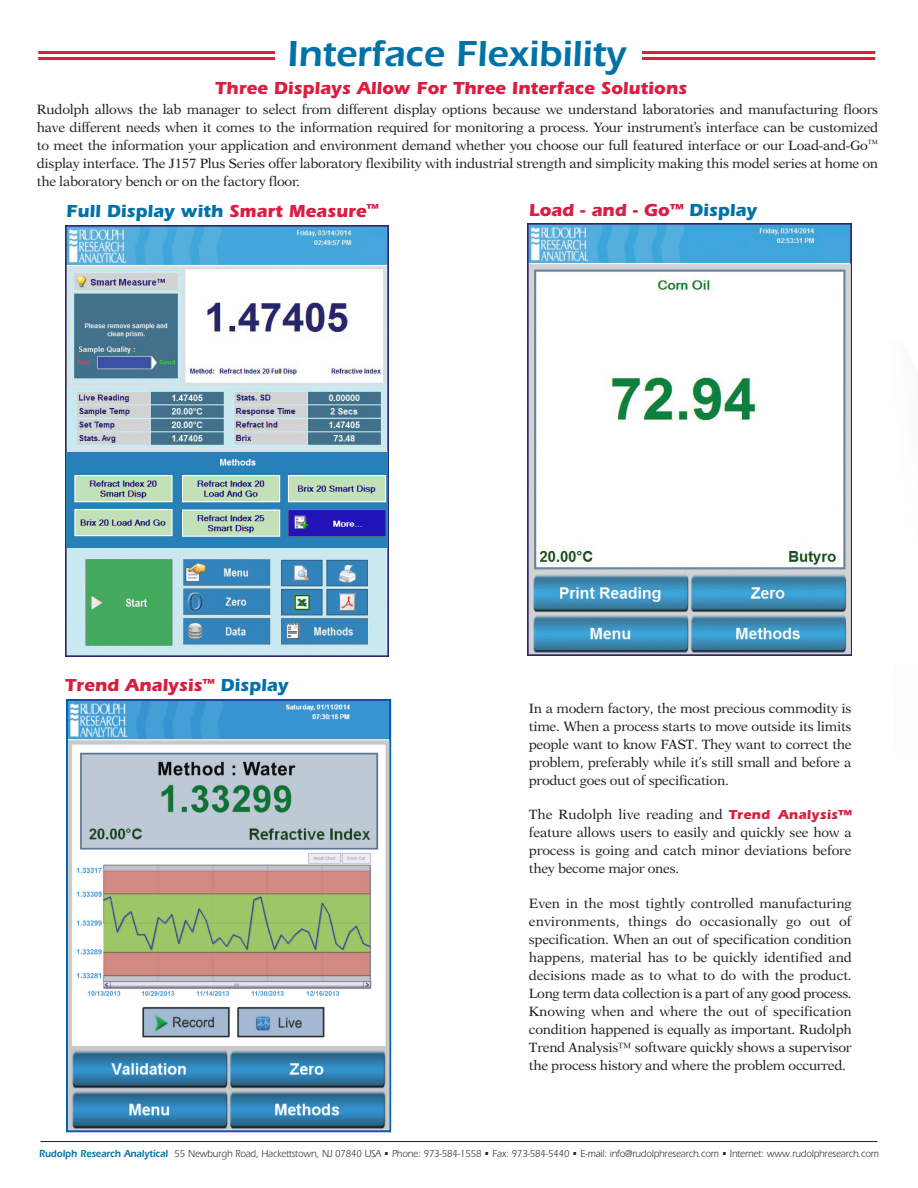
<style>
.page{position:relative;width:918px;height:1188px;background:#fff}
.page>*{position:absolute;margin:0;border:0;box-sizing:border-box;transform-origin:0 0}
.sub{font:600 37.5px "Itc Eras";letter-spacing:-.005em;color:#0072a7}
.leftSub{font:700 18px "Itc Eras";color:#da1e42}
.leftSub-2{font:700 18px "Itc Eras";color:#0072a7}
.leftSub-3{font:13.5px/18px "New Aster";letter-spacing:-.02em;color:#231f20;text-align:justify}
.t1{font:10.5px "Itc Eras";letter-spacing:-.005em;color:#231f20;scale:.9 1}
.s1{color:#da1e42}
.s2{color:#0072a7}
.s3{font-family:"Itc Eras";font-weight:700;color:#da1e42}
.s4{font-weight:600;color:#0072a7}
</style>
<div class="page">
<hr style="left:38px;top:51px;width:837px;height:3px;background:#da1e42">
<hr style="left:38px;top:57px;width:837px;height:3px;background:#da1e42">
<div style="left:275px;top:32px;width:366px;height:53px;background:#fff"></div>
<hr style="left:40px;top:1141px;width:838px;height:1px;background:#231f20">
<img style="left:528px;top:224px;width:324px;height:431px">
<img style="left:69px;top:702px;width:319px;height:427px">
<div style="left:66px;top:699px;width:325px;height:433px;border:2px solid #0161aa"></div>
<img style="left:65px;top:225px;width:324px;height:432px">
<img style="left:67px;top:453px;width:321px;height:94px">
<p class="sub" style="left:287px;top:32px;width:341px">Interface Flexibility</p>
<p class="leftSub" style="left:215px;top:78px;width:473px">Three Displays Allow For Three Interface Solutions</p>
<p class="leftSub-3" style="left:37px;top:101px;width:843px">Rudolph allows the lab manager to select from different display options because we understand laboratories and manufacturing floors have different needs when it comes to the information required for monitoring a process. Your instrument’s interface can be customized to meet the information your application and environment demand whether you choose our full featured interface or our Load-and-Go<sup>™ </sup>display interface. The J157 Plus Series offer laboratory flexibility with industrial strength and simplicity making this model series at home on the laboratory bench or on the factory floor.</p>
<p class="leftSub-2" style="left:66px;top:200px;width:314px">Full Display with <span class="s1">Smart Measure</span><sup>™</sup></p>
<p class="leftSub" style="left:529px;top:199px;width:230px">Load - and - Go<sup>™</sup> <span class="s2">Display</span></p>
<p class="leftSub" style="left:65px;top:675px;width:225px">Trend Analysis<sup>™</sup> <span class="s2">Display</span></p>
<p class="leftSub-3" style="left:529px;top:699px;width:324px">In a modern factory, the most precious commodity is time. When a process starts to move outside its limits people want to know FAST. They want to correct the problem, preferably while it’s still small and before a product goes out of specification.</p>
<p class="leftSub-3" style="left:529px;top:806px;width:324px">The Rudolph live reading and <span class="s3">Trend Analysis™ </span>feature allows users to easily and quickly see how a process is going and catch minor deviations before they become major ones.</p>
<p class="leftSub-3" style="left:529px;top:894px;width:324px">Even in the most tightly controlled manufacturing environments, things do occasionally go out of specification. When an out of specification condition happens, material has to be quickly identified and decisions made as to what to do with the product.<br>Long term data collection is a part of any good process.<br>Knowing when and where the out of specification condition happened is equally as important. Rudolph Trend Analysis™ software quickly shows a supervisor the process history and where the problem occurred.</p>
<p class="t1" style="left:39px;top:1148px;width:935px"><span class="s4">Rudolph Research Analytical</span> 55 Newburgh Road, Hackettstown, NJ 07840 USA • Phone: 973-584-1558 • Fax: 973-584-5440 • E-mail: info@rudolphresearch.com • Internet: www.rudolphresearch.com</p>
</div>
